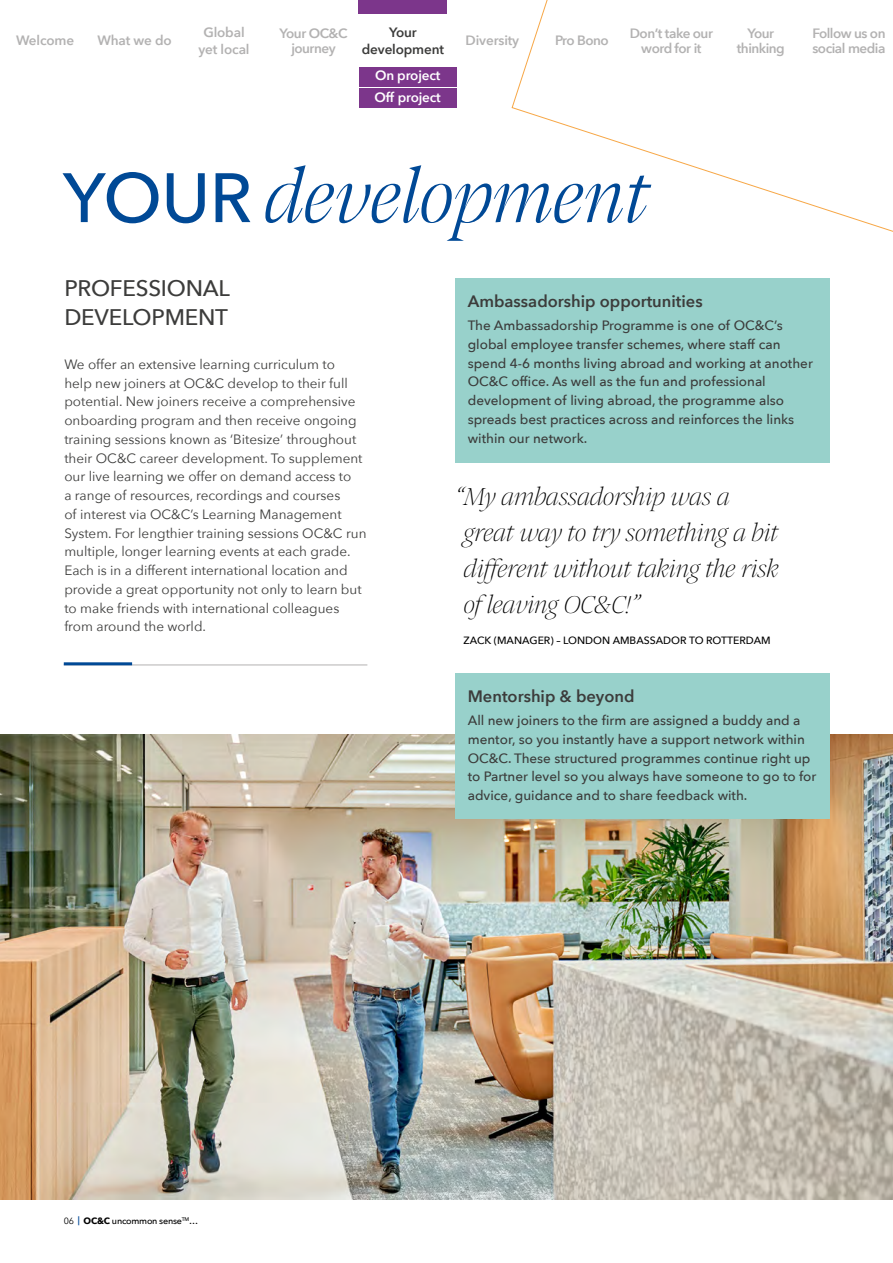
<style>
.page{position:relative;width:893px;height:1263px;background:#fff}
.page>*{position:absolute;margin:0;border:0;box-sizing:border-box;transform-origin:0 0}
.t1{font:italic 300 78px "Pensum Display";letter-spacing:-.01em;color:#004996}
.t2{font:italic 200 25.5px/36px "Pensum Display";letter-spacing:-.02em;color:#000;scale:1.06 1}
.t3{font:500 22.5px/28.5px "Avenir Next";letter-spacing:-.01em;color:#3c3c3b}
.t4{font:600 16.5px "Avenir Next";color:#3c3c3b}
.t5{font:13.5px/18.8px "Avenir Next";color:#3c3c3b}
.t6{font:500 13.5px/18.8px "Avenir Next";color:#3c3c3b}
.t7{font:600 13.5px/15px "Avenir Next";letter-spacing:-.035em;color:#b3b2b2;text-align:center}
.t8{font:600 13.5px/16.5px "Avenir Next";letter-spacing:-.01em;color:#b3b2b2;text-align:center}
.t9{font:600 13.5px/21.5px "Avenir Next";letter-spacing:-.01em;color:#fff}
.t10{font:600 13.5px/16.5px "Avenir Next";letter-spacing:-.01em;color:#3c3c3b;text-align:center}
.t11{font:500 10.5px "Avenir Next";color:#000}
.t12{font:500 9px "Avenir Next";letter-spacing:-.025em;color:#000}
.s1{font-family:"Avenir Next";font-weight:500;font-style:normal;font-size:69px}
.s2{font-weight:400}
.s3{font-weight:700}
</style>
<div class="page">
<img style="left:0;top:735px;width:893px;height:464px">
<div style="left:455px;top:278px;width:374px;height:185px;background:#98d1cb"></div>
<svg style="left:511px;top:0;width:382px;height:232px"></svg>
<div style="left:455px;top:673px;width:374px;height:145px;background:#98d1cb"></div>
<hr style="left:64px;top:664px;width:303px;height:1px;background:#b3b2b2">
<hr style="left:64px;top:662px;width:68px;height:3px;background:#004996">
<div style="left:359px;top:0;width:88px;height:14px;background:#7c368b"></div>
<div style="left:359px;top:67px;width:98px;height:19px;background:#7c368b"></div>
<div style="left:359px;top:88px;width:98px;height:20px;background:#7c368b"></div>
<p class="t8" style="left:16px;top:32px;width:60px">Welcome</p>
<p class="t7" style="left:97px;top:33px;width:76px">What we do</p>
<p class="t8" style="left:199px;top:24px;width:53px">Global yet local</p>
<p class="t10" style="left:362px;top:24px;width:84px">Your development</p>
<p class="t8" style="left:466px;top:32px;width:55px">Diversity</p>
<p class="t7" style="left:280px;top:25px;width:69px">Your OC&amp;C journey</p>
<p class="t7" style="left:630px;top:25px;width:85px">Don’t take our word for it</p>
<p class="t7" style="left:737px;top:25px;width:49px">Your thinking</p>
<p class="t7" style="left:812px;top:25px;width:75px;text-align:left">Follow us on social media</p>
<p class="t7" style="left:555px;top:33px;width:55px">Pro Bono</p>
<p class="t9" style="left:375px;top:64px;width:68px">On project<br>Off project</p>
<h1 class="t1" style="left:63px;top:140px;width:588px"><span class="s1">YOUR</span> development</h1>
<h3 class="t3" style="left:64px;top:273px;width:167px">PROFESSIONAL<br>DEVELOPMENT</h3>
<p class="t4" style="left:468px;top:287px;width:236px">Ambassadorship opportunities</p>
<p class="t6" style="left:468px;top:315px;width:347px">The Ambassadorship Programme is one of OC&amp;C’s global employee transfer schemes, where staff can spend 4-6 months living abroad and working at another OC&amp;C office. As well as the fun and professional development of living abroad, the programme also spreads best practices across and reinforces the links within our network.</p>
<p class="t5" style="left:64px;top:354px;width:304px">We offer an extensive learning curriculum to<br>help new joiners at OC&amp;C develop to their full potential. New joiners receive a comprehensive onboarding program and then receive ongoing training sessions known as ‘Bitesize’ throughout their OC&amp;C career development. To supplement our live learning we offer on demand access to<br>a range of resources, recordings and courses<br>of interest via OC&amp;C’s Learning Management System. For lengthier training sessions OC&amp;C run multiple, longer learning events at each grade.<br>Each is in a different international location and provide a great opportunity not only to learn but to make friends with international colleagues from around the world.</p>
<h2 class="t2" style="left:464px;top:477px;width:299px;text-indent:-9px">“My ambassadorship was a great way to try something a bit different without taking the risk of leaving OC&amp;C!”</h2>
<p class="t11" style="left:463px;top:632px;width:309px">ZACK (MANAGER) – LONDON AMBASSADOR TO ROTTERDAM</p>
<p class="t12" style="left:64px;top:1213px;width:136px"><span class="s2">06</span> <sup>|</sup> <span class="s3">OC&amp;C</span> uncommon sense<sup>TM</sup>…</p>
<p class="t4" style="left:468px;top:682px;width:168px">Mentorship &amp; beyond</p>
<p class="t6" style="left:468px;top:711px;width:350px">All new joiners to the firm are assigned a buddy and a mentor, so you instantly have a support network within OC&amp;C. These structured programmes continue right up to Partner level so you always have someone to go to for advice, guidance and to share feedback with.</p>
</div>
